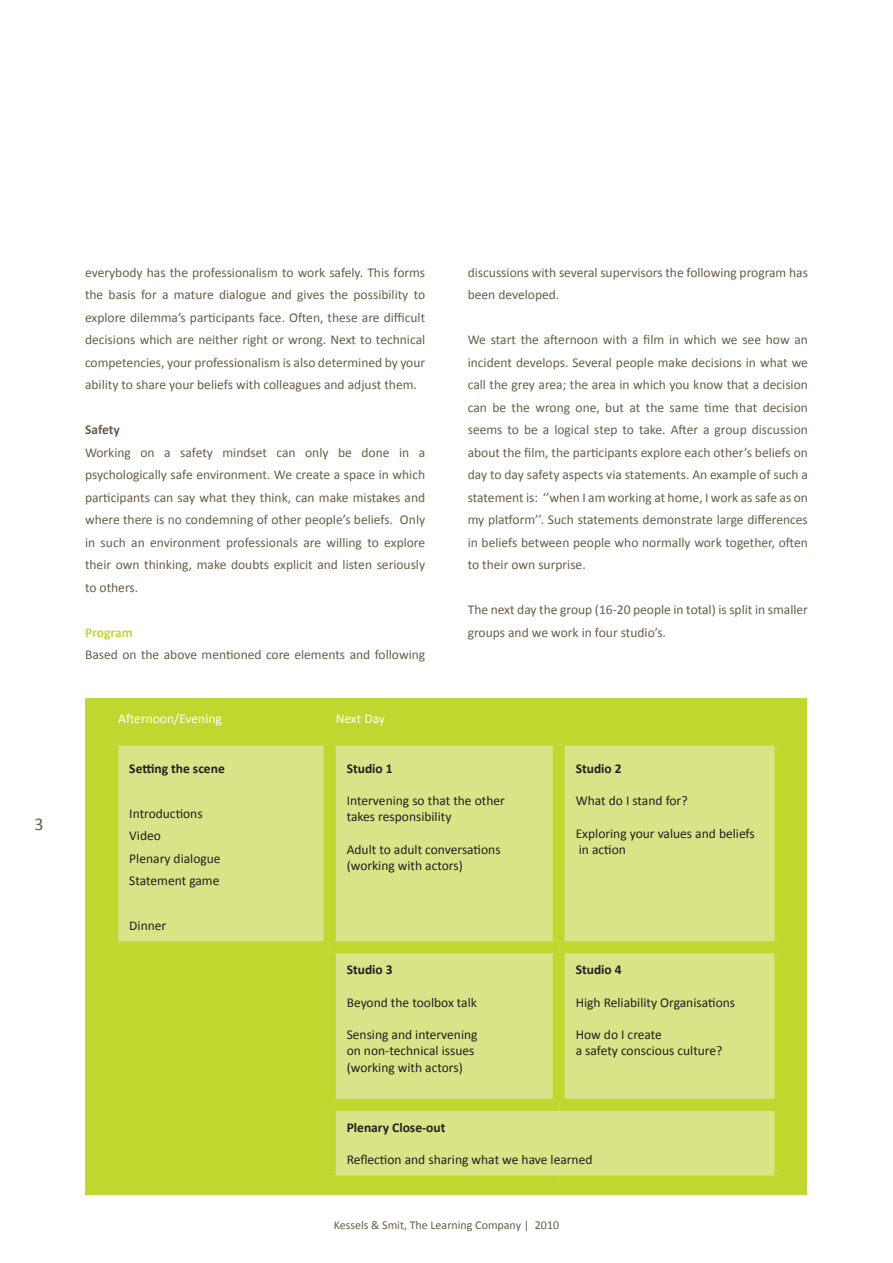
<style>
.page{position:relative;width:893px;height:1263px;background:#fff}
.page>*{position:absolute;margin:0;border:0;box-sizing:border-box;transform-origin:0 0}
.t1{font:18px "Calibri";color:#685d49}
.t2{font:13.5px/22.5px "Calibri";color:#685d49;text-align:justify}
.t3{font:13.5px "Calibri";color:#231f20}
.t4{font:700 13.5px "Calibri";color:#231f20}
.t5{font:13.5px "Calibri";color:#fff}
.t6{font:700 13.5px "Calibri";color:#c1d72f}
.t7{font:700 13.5px "Calibri";letter-spacing:-.005em;color:#685d49}
.t8{font:12px "Calibri";color:#685d49}
</style>
<div class="page">
<div style="left:85px;top:699px;width:721px;height:496px;background:#c1d72f"></div>
<svg style="left:118px;top:746px;width:656px;height:429px;fill:#d8e487"></svg>
<div style="left:324px;top:746px;width:12px;height:195px;background:#c1d72f"></div>
<div style="left:553px;top:746px;width:12px;height:195px;background:#c1d72f"></div>
<div style="left:106px;top:941px;width:224px;height:12px;background:#c1d72f"></div>
<div style="left:330px;top:941px;width:229px;height:12px;background:#c1d72f"></div>
<div style="left:324px;top:953px;width:12px;height:146px;background:#c1d72f"></div>
<div style="left:559px;top:941px;width:227px;height:12px;background:#c1d72f"></div>
<div style="left:553px;top:953px;width:12px;height:146px;background:#c1d72f"></div>
<div style="left:106px;top:1099px;width:224px;height:12px;background:#c1d72f"></div>
<div style="left:330px;top:1099px;width:229px;height:12px;background:#c1d72f"></div>
<div style="left:324px;top:1111px;width:12px;height:64px;background:#c1d72f"></div>
<div style="left:559px;top:1099px;width:227px;height:12px;background:#c1d72f"></div>
<p class="t1" style="left:34px;top:813px;width:11px">3</p>
<p class="t2" style="left:85px;top:260px;width:342px">everybody has the professionalism to work safely. This forms the basis for a mature dialogue and gives the possibility to explore dilemma’s participants face. Often, these are difficult decisions which are neither right or wrong. Next to technical competencies, your professionalism is also determined by your ability to share your beliefs with colleagues and adjust them.</p>
<p class="t7" style="left:85px;top:421px;width:36px">Safety</p>
<p class="t2" style="left:85px;top:440px;width:342px">Working on a safety mindset can only be done in a psychologically safe environment. We create a space in which participants can say what they think, can make mistakes and where there is no condemning of other people’s beliefs. Only in such an environment professionals are willing to explore their own thinking, make doubts explicit and listen seriously to others.</p>
<p class="t6" style="left:85px;top:624px;width:49px">Program</p>
<p class="t2" style="left:85px;top:643px;width:342px">Based on the above mentioned core elements and following</p>
<p class="t2" style="left:468px;top:260px;width:342px">discussions with several supervisors the following program has been developed.</p>
<p class="t2" style="left:468px;top:328px;width:342px">We start the afternoon with a film in which we see how an incident develops. Several people make decisions in what we call the grey area; the area in which you know that a decision can be the wrong one, but at the same time that decision seems to be a logical step to take. After a group discussion about the film, the participants explore each other’s beliefs on day to day safety aspects via statements. An example of such a statement is: ‘’when I am working at home, I work as safe as on my platform’’. Such statements demonstrate large differences in beliefs between people who normally work together, often to their own surprise.</p>
<p class="t2" style="left:468px;top:598px;width:342px">The next day the group (16-20 people in total) is split in smaller groups and we work in four studio’s.</p>
<p class="t5" style="left:118px;top:711px;width:105px">Afternoon/Evening</p>
<p class="t5" style="left:336px;top:711px;width:51px">Next Day</p>
<p class="t4" style="left:129px;top:760px;width:97px">Setting the scene</p>
<p class="t3" style="left:129px;top:805px;width:75px">Introductions</p>
<p class="t3" style="left:129px;top:827px;width:33px">Video</p>
<p class="t3" style="left:129px;top:850px;width:93px">Plenary dialogue</p>
<p class="t3" style="left:129px;top:872px;width:92px">Statement game</p>
<p class="t3" style="left:129px;top:917px;width:39px">Dinner</p>
<p class="t4" style="left:347px;top:760px;width:48px">Studio 1</p>
<p class="t3" style="left:347px;top:792px;width:160px">Intervening so that the other</p>
<p class="t3" style="left:347px;top:808px;width:106px">takes responsibility</p>
<p class="t3" style="left:347px;top:841px;width:155px">Adult to adult conversations</p>
<p class="t3" style="left:347px;top:857px;width:118px">(working with actors)</p>
<p class="t4" style="left:347px;top:961px;width:48px">Studio 3</p>
<p class="t3" style="left:347px;top:994px;width:132px">Beyond the toolbox talk</p>
<p class="t3" style="left:347px;top:1026px;width:132px">Sensing and intervening</p>
<p class="t3" style="left:347px;top:1042px;width:129px">on non-technical issues</p>
<p class="t3" style="left:347px;top:1059px;width:118px">(working with actors)</p>
<p class="t4" style="left:576px;top:760px;width:48px">Studio 2</p>
<p class="t3" style="left:576px;top:792px;width:113px">What do I stand for?</p>
<p class="t3" style="left:576px;top:825px;width:181px">Exploring your values and beliefs</p>
<p class="t3" style="left:579px;top:841px;width:49px">in action</p>
<p class="t4" style="left:576px;top:961px;width:48px">Studio 4</p>
<p class="t3" style="left:576px;top:994px;width:161px">High Reliability Organisations</p>
<p class="t3" style="left:576px;top:1026px;width:88px">How do I create</p>
<p class="t3" style="left:576px;top:1042px;width:148px">a safety conscious culture?</p>
<p class="t4" style="left:347px;top:1119px;width:100px">Plenary Close-out</p>
<p class="t3" style="left:347px;top:1151px;width:247px">Reflection and sharing what we have learned</p>
<p class="t8" style="left:334px;top:1218px;width:227px">Kessels &amp; Smit, The Learning Company | 2010</p>
</div>
